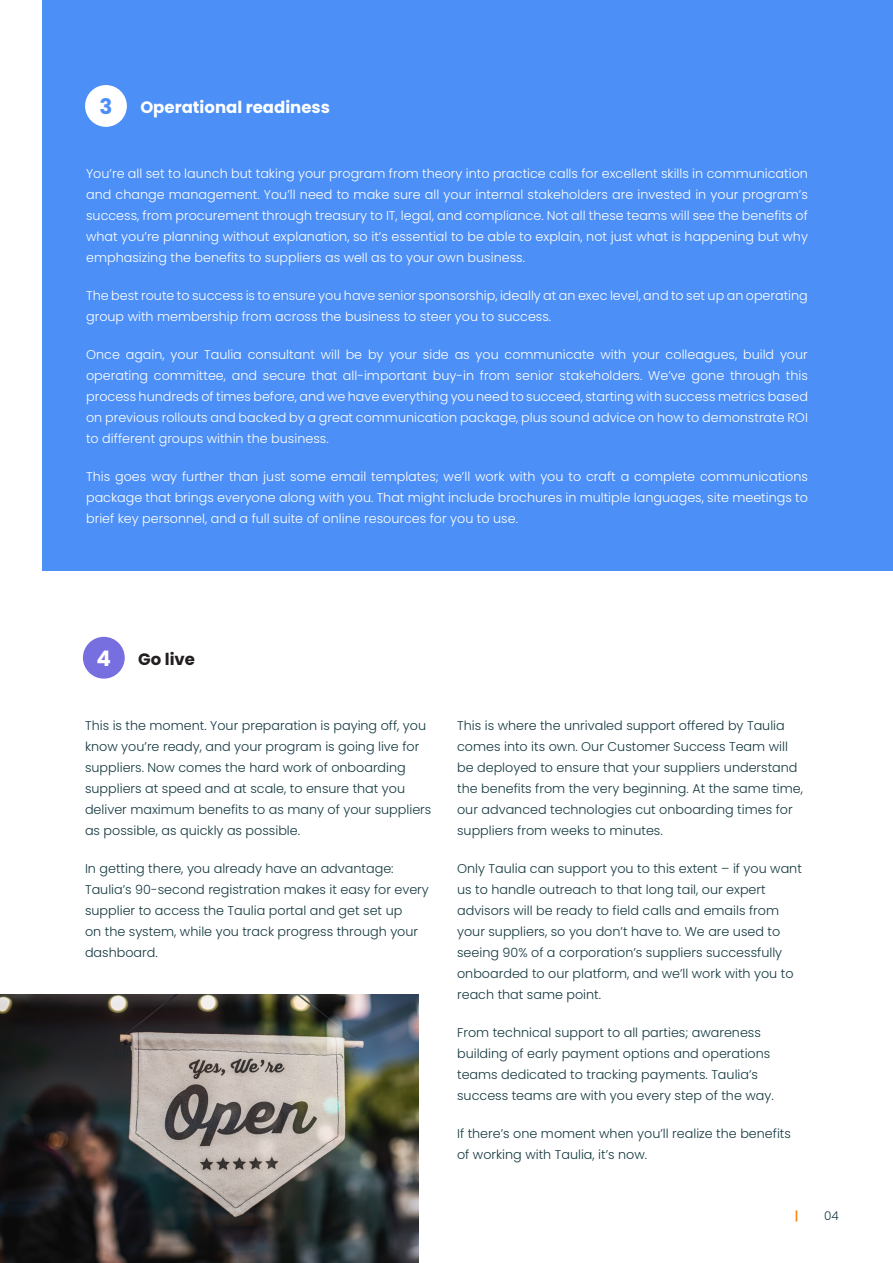
<style>
.page{position:relative;width:893px;height:1263px;background:#fff}
.page>*{position:absolute;margin:0;border:0;box-sizing:border-box;transform-origin:0 0}
.Body_Text{font:700 21.45px "Poppins";color:#fff}
.Body_Text-2{font:700 21.45px "Poppins";color:#4c8ff6}
.Heading_2{font:700 16.5px "Poppins";color:#fff}
.Heading_2-2{font:700 16.5px "Poppins";color:#231f20}
.Body_Text-3{font:300 12.75px/21px "Poppins";color:#fff;text-align:justify}
.Body_Text-4{font:300 12.75px/21px "Poppins";color:#163a41}
.t1{font:300 12px "Poppins";color:#163a41}
.t2{font:700 12px "Gotham";color:#ff7800}
</style>
<div class="page">
<div style="left:43px;top:0;width:850px;height:571px;background:#4c8ff6"></div>
<div style="left:83px;top:637px;width:42px;height:42px;background:#776ee0;border-radius:50%"></div>
<div style="left:85px;top:85px;width:42px;height:42px;background:#fff;border-radius:50%"></div>
<img style="left:0;top:994px;width:419px;height:269px">
<p class="Body_Text-2" style="left:99px;top:94px;width:14px">3</p>
<p class="Heading_2" style="left:140px;top:98px;width:191px">Operational readiness</p>
<p class="Body_Text-3" style="left:86px;top:163px;width:723px">You’re all set to launch but taking your program from theory into practice calls for excellent skills in communication and change management. You’ll need to make sure all your internal stakeholders are invested in your program’s success, from procurement through treasury to IT, legal, and compliance. Not all these teams will see the benefits of what you’re planning without explanation, so it’s essential to be able to explain, not just what is happening but why emphasizing the benefits to suppliers as well as to your own business.</p>
<p class="Body_Text-3" style="left:86px;top:285px;width:723px">The best route to success is to ensure you have senior sponsorship, ideally at an exec level, and to set up an operating group with membership from across the business to steer you to success.</p>
<p class="Body_Text-3" style="left:86px;top:344px;width:723px">Once again, your Taulia consultant will be by your side as you communicate with your colleagues, build your operating committee, and secure that all-important buy-in from senior stakeholders. We’ve gone through this process hundreds of times before, and we have everything you need to succeed, starting with success metrics based on previous rollouts and backed by a great communication package, plus sound advice on how to demonstrate ROI to different groups within the business.</p>
<p class="Body_Text-3" style="left:86px;top:466px;width:723px">This goes way further than just some email templates; we’ll work with you to craft a complete communications package that brings everyone along with you. That might include brochures in multiple languages, site meetings to brief key personnel, and a full suite of online resources for you to use.</p>
<p class="Body_Text" style="left:97px;top:646px;width:16px">4</p>
<p class="Heading_2-2" style="left:138px;top:649px;width:58px">Go live</p>
<p class="Body_Text-4" style="left:85px;top:715px;width:348px">This is the moment. Your preparation is paying off, you know you’re ready, and your program is going live for suppliers. Now comes the hard work of onboarding suppliers at speed and at scale, to ensure that you deliver maximum benefits to as many of your suppliers as possible, as quickly as possible.</p>
<p class="Body_Text-4" style="left:85px;top:858px;width:345px">In getting there, you already have an advantage:<br>Taulia’s 90-second registration makes it easy for every supplier to access the Taulia portal and get set up<br>on the system, while you track progress through your dashboard.</p>
<p class="Body_Text-4" style="left:457px;top:715px;width:347px">This is where the unrivaled support offered by Taulia comes into its own. Our Customer Success Team will be deployed to ensure that your suppliers understand the benefits from the very beginning. At the same time, our advanced technologies cut onboarding times for suppliers from weeks to minutes.</p>
<p class="Body_Text-4" style="left:457px;top:858px;width:346px">Only Taulia can support you to this extent – if you want us to handle outreach to that long tail, our expert advisors will be ready to field calls and emails from your suppliers, so you don’t have to. We are used to seeing 90% of a corporation’s suppliers successfully onboarded to our platform, and we’ll work with you to reach that same point.</p>
<p class="Body_Text-4" style="left:457px;top:1022px;width:318px">From technical support to all parties; awareness building of early payment options and operations teams dedicated to tracking payments. Taulia’s success teams are with you every step of the way.</p>
<p class="Body_Text-4" style="left:457px;top:1123px;width:335px">If there’s one moment when you’ll realize the benefits of working with Taulia, it’s now.</p>
<p class="t2" style="left:795px;top:1208px;width:6px">|</p>
<p class="t1" style="left:824px;top:1209px;width:16px">04</p>
</div>
